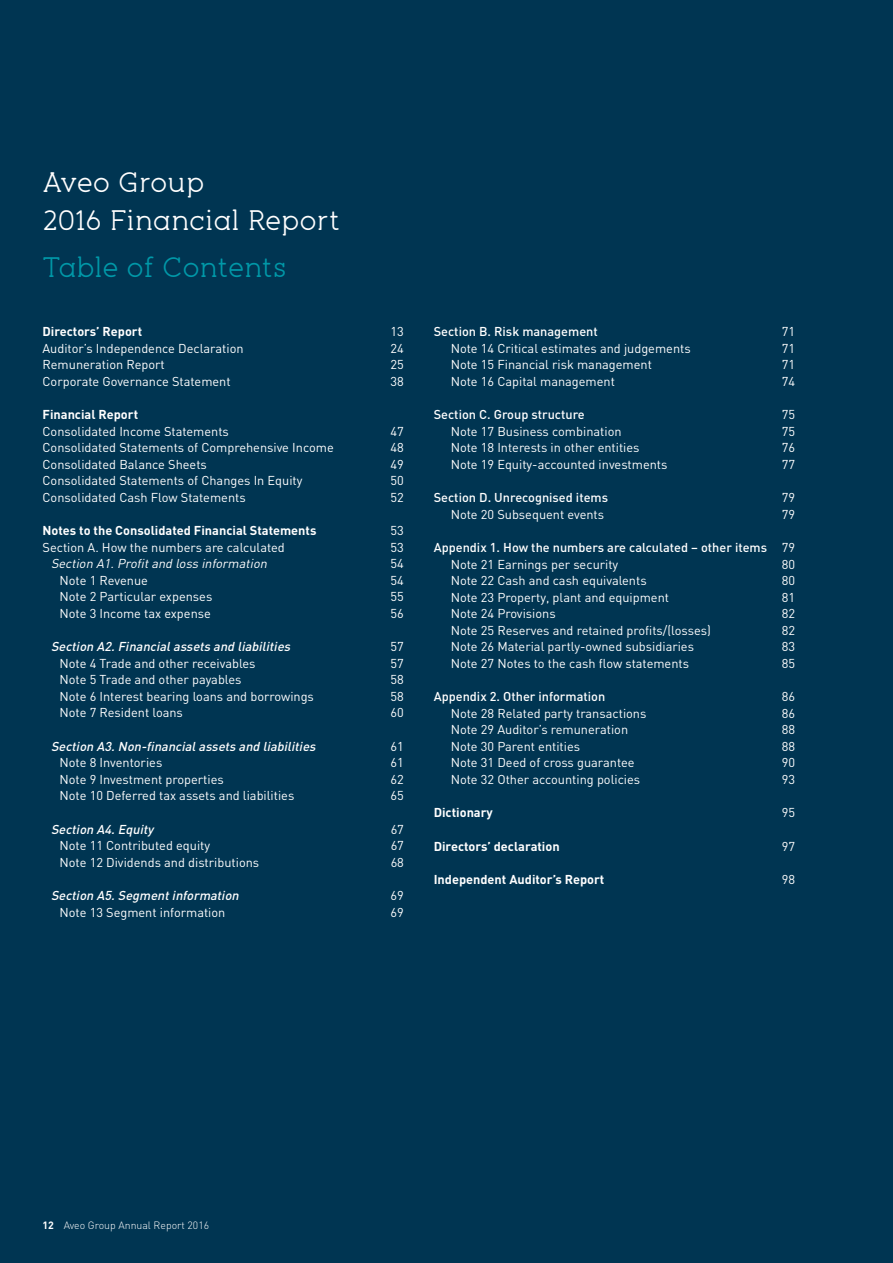
<style>
.page{position:relative;width:893px;height:1263px;background:#003552}
.page>*{position:absolute;margin:0;border:0;box-sizing:border-box;transform-origin:0 0}
.t1{font:27px/38.5px "pironv 2";color:#fff}
.t2{font:27px "pironv 2";color:#0098a8}
.t3{font:12.75px "DIN";color:#fff}
.t4{font:500 12.75px/16.5px "DIN";color:#fff}
.t5{font:700 12.75px "DIN";color:#fff}
.t6{font:italic 500 12.75px "DIN";color:#fff}
.t7{font:italic 12.75px "DIN";color:#fff}
.t8{font:300 10.5px "DIN";color:#fff}
.s1{font-weight:400}
.s2{font-weight:700}
</style>
<div class="page">
<h1 class="t1" style="left:43px;top:162px;width:299px">Aveo Group<br>2016 Financial Report</h1>
<h1 class="t2" style="left:43px;top:251px;width:246px">Table of Contents</h1>
<p class="t5" style="left:43px;top:323px;width:101px">Directors’ Report</p>
<p class="t3" style="left:391px;top:324px;width:15px">13</p>
<p class="t3" style="left:43px;top:340px;width:203px">Auditor’s Independence Declaration</p>
<p class="t3" style="left:391px;top:340px;width:15px">24</p>
<p class="t3" style="left:43px;top:357px;width:124px">Remuneration Report</p>
<p class="t3" style="left:391px;top:357px;width:15px">25</p>
<p class="t3" style="left:43px;top:373px;width:190px">Corporate Governance Statement</p>
<p class="t3" style="left:391px;top:373px;width:15px">38</p>
<p class="t5" style="left:43px;top:406px;width:97px">Financial Report</p>
<p class="t3" style="left:43px;top:423px;width:188px">Consolidated Income Statements</p>
<p class="t3" style="left:391px;top:423px;width:15px">47</p>
<p class="t3" style="left:43px;top:440px;width:293px">Consolidated Statements of Comprehensive Income</p>
<p class="t3" style="left:391px;top:440px;width:15px">48</p>
<p class="t3" style="left:43px;top:456px;width:166px">Consolidated Balance Sheets</p>
<p class="t3" style="left:391px;top:456px;width:15px">49</p>
<p class="t3" style="left:43px;top:473px;width:262px">Consolidated Statements of Changes In Equity</p>
<p class="t3" style="left:391px;top:473px;width:15px">50</p>
<p class="t3" style="left:43px;top:489px;width:205px">Consolidated Cash Flow Statements</p>
<p class="t3" style="left:391px;top:489px;width:15px">52</p>
<p class="t5" style="left:43px;top:522px;width:275px">Notes to the Consolidated Financial Statements</p>
<p class="t3" style="left:391px;top:523px;width:15px">53</p>
<p class="t3" style="left:43px;top:539px;width:244px">Section A. How the numbers are calculated</p>
<p class="t3" style="left:391px;top:539px;width:15px">53</p>
<p class="t7" style="left:51px;top:556px;width:220px">Section A1.Profitand loss information</p>
<p class="t3" style="left:391px;top:556px;width:15px">54</p>
<p class="t3" style="left:60px;top:572px;width:90px">Note 1 Revenue</p>
<p class="t3" style="left:391px;top:572px;width:15px">54</p>
<p class="t3" style="left:60px;top:589px;width:154px">Note 2 Particular expenses</p>
<p class="t3" style="left:391px;top:589px;width:15px">55</p>
<p class="t3" style="left:60px;top:605px;width:153px">Note 3 Income tax expense</p>
<p class="t3" style="left:391px;top:605px;width:15px">56</p>
<p class="t6" style="left:51px;top:638px;width:244px">Section A2.Financialassets and liabilities</p>
<p class="t3" style="left:391px;top:639px;width:15px">57</p>
<p class="t3" style="left:60px;top:655px;width:198px">Note 4 Trade and other receivables</p>
<p class="t3" style="left:391px;top:655px;width:15px">57</p>
<p class="t3" style="left:60px;top:672px;width:183px">Note 5 Trade and other payables</p>
<p class="t3" style="left:391px;top:672px;width:15px">58</p>
<p class="t3" style="left:60px;top:688px;width:256px">Note 6 Interest bearing loans and borrowings</p>
<p class="t3" style="left:391px;top:688px;width:15px">58</p>
<p class="t3" style="left:60px;top:705px;width:125px">Note 7 Resident loans</p>
<p class="t3" style="left:391px;top:705px;width:15px">60</p>
<p class="t6" style="left:51px;top:738px;width:269px">Section A3.Non-financialassets and liabilities</p>
<p class="t3" style="left:391px;top:738px;width:15px">61</p>
<p class="t3" style="left:60px;top:755px;width:104px">Note 8 Inventories</p>
<p class="t3" style="left:391px;top:755px;width:15px">61</p>
<p class="t3" style="left:60px;top:771px;width:166px">Note 9 Investment properties</p>
<p class="t3" style="left:391px;top:771px;width:15px">62</p>
<p class="t3" style="left:60px;top:788px;width:236px">Note 10 Deferred tax assets and liabilities</p>
<p class="t3" style="left:391px;top:788px;width:15px">65</p>
<p class="t6" style="left:51px;top:821px;width:107px">Section A4.Equity</p>
<p class="t3" style="left:391px;top:821px;width:15px">67</p>
<p class="t3" style="left:60px;top:838px;width:152px">Note 11 Contributed equity</p>
<p class="t3" style="left:391px;top:838px;width:15px">67</p>
<p class="t3" style="left:60px;top:854px;width:201px">Note 12 Dividends and distributions</p>
<p class="t3" style="left:391px;top:854px;width:15px">68</p>
<p class="t6" style="left:51px;top:887px;width:192px">Section A5.Segmentinformation</p>
<p class="t3" style="left:391px;top:888px;width:15px">69</p>
<p class="t3" style="left:60px;top:904px;width:167px">Note 13 Segment information</p>
<p class="t3" style="left:391px;top:904px;width:15px">69</p>
<p class="t4" style="left:434px;top:323px;width:166px">Section B. Risk management</p>
<p class="t3" style="left:782px;top:324px;width:15px">71</p>
<p class="t3" style="left:451px;top:340px;width:241px">Note 14 Critical estimates and judgements</p>
<p class="t3" style="left:782px;top:340px;width:15px">71</p>
<p class="t3" style="left:451px;top:357px;width:203px">Note 15 Financial risk management</p>
<p class="t3" style="left:782px;top:357px;width:15px">71</p>
<p class="t3" style="left:451px;top:373px;width:166px">Note 16 Capital management</p>
<p class="t3" style="left:782px;top:373px;width:15px">74</p>
<p class="t4" style="left:434px;top:406px;width:153px">Section C. Group structure</p>
<p class="t3" style="left:782px;top:407px;width:15px">75</p>
<p class="t3" style="left:451px;top:423px;width:172px">Note 17 Business combination</p>
<p class="t3" style="left:782px;top:423px;width:15px">75</p>
<p class="t3" style="left:451px;top:440px;width:190px">Note 18 Interests in other entities</p>
<p class="t3" style="left:782px;top:440px;width:15px">76</p>
<p class="t3" style="left:451px;top:456px;width:218px">Note 19 Equity-accounted investments</p>
<p class="t3" style="left:782px;top:456px;width:15px">77</p>
<p class="t4" style="left:434px;top:489px;width:176px">Section D. Unrecognised items</p>
<p class="t3" style="left:782px;top:490px;width:15px">79</p>
<p class="t3" style="left:451px;top:506px;width:155px">Note 20 Subsequent events</p>
<p class="t3" style="left:782px;top:506px;width:15px">79</p>
<p class="t4" style="left:451px;top:539px;width:346px;text-indent:-17px">Appendix 1. How the numbers are calculated – other items <span class="s1">79<br>Note 21 Earnings per security</span></p>
<p class="t3" style="left:782px;top:556px;width:15px">80</p>
<p class="t3" style="left:451px;top:573px;width:197px">Note 22 Cash and cash equivalents</p>
<p class="t3" style="left:782px;top:573px;width:15px">80</p>
<p class="t3" style="left:451px;top:589px;width:220px">Note 23 Property, plant and equipment</p>
<p class="t3" style="left:782px;top:589px;width:15px">81</p>
<p class="t3" style="left:451px;top:606px;width:106px">Note 24 Provisions</p>
<p class="t3" style="left:782px;top:606px;width:15px">82</p>
<p class="t3" style="left:451px;top:622px;width:262px">Note 25 Reserves and retained profits/(losses)</p>
<p class="t3" style="left:782px;top:622px;width:15px">82</p>
<p class="t3" style="left:451px;top:639px;width:245px">Note 26 Material partly-owned subsidiaries</p>
<p class="t3" style="left:782px;top:639px;width:15px">83</p>
<p class="t3" style="left:451px;top:655px;width:240px">Note 27 Notes to the cash flow statements</p>
<p class="t3" style="left:782px;top:655px;width:15px">85</p>
<p class="t4" style="left:434px;top:688px;width:173px">Appendix 2. Other information</p>
<p class="t3" style="left:782px;top:689px;width:15px">86</p>
<p class="t3" style="left:451px;top:705px;width:197px">Note 28 Related party transactions</p>
<p class="t3" style="left:782px;top:705px;width:15px">86</p>
<p class="t3" style="left:451px;top:722px;width:179px">Note 29 Auditor’s remuneration</p>
<p class="t3" style="left:782px;top:722px;width:15px">88</p>
<p class="t3" style="left:451px;top:738px;width:131px">Note 30 Parent entities</p>
<p class="t3" style="left:782px;top:738px;width:15px">88</p>
<p class="t3" style="left:451px;top:755px;width:185px">Note 31 Deed of cross guarantee</p>
<p class="t3" style="left:782px;top:755px;width:15px">90</p>
<p class="t3" style="left:451px;top:771px;width:191px">Note 32 Other accounting policies</p>
<p class="t3" style="left:782px;top:771px;width:15px">93</p>
<p class="t5" style="left:434px;top:804px;width:61px">Dictionary</p>
<p class="t3" style="left:782px;top:805px;width:15px">95</p>
<p class="t5" style="left:434px;top:838px;width:127px">Directors’ declaration</p>
<p class="t3" style="left:782px;top:838px;width:15px">97</p>
<p class="t5" style="left:434px;top:871px;width:172px">Independent Auditor’s Report</p>
<p class="t3" style="left:782px;top:872px;width:15px">98</p>
<p class="t8" style="left:43px;top:1219px;width:168px"><span class="s2">12</span> Aveo Group Annual Report 2016</p>
</div>
